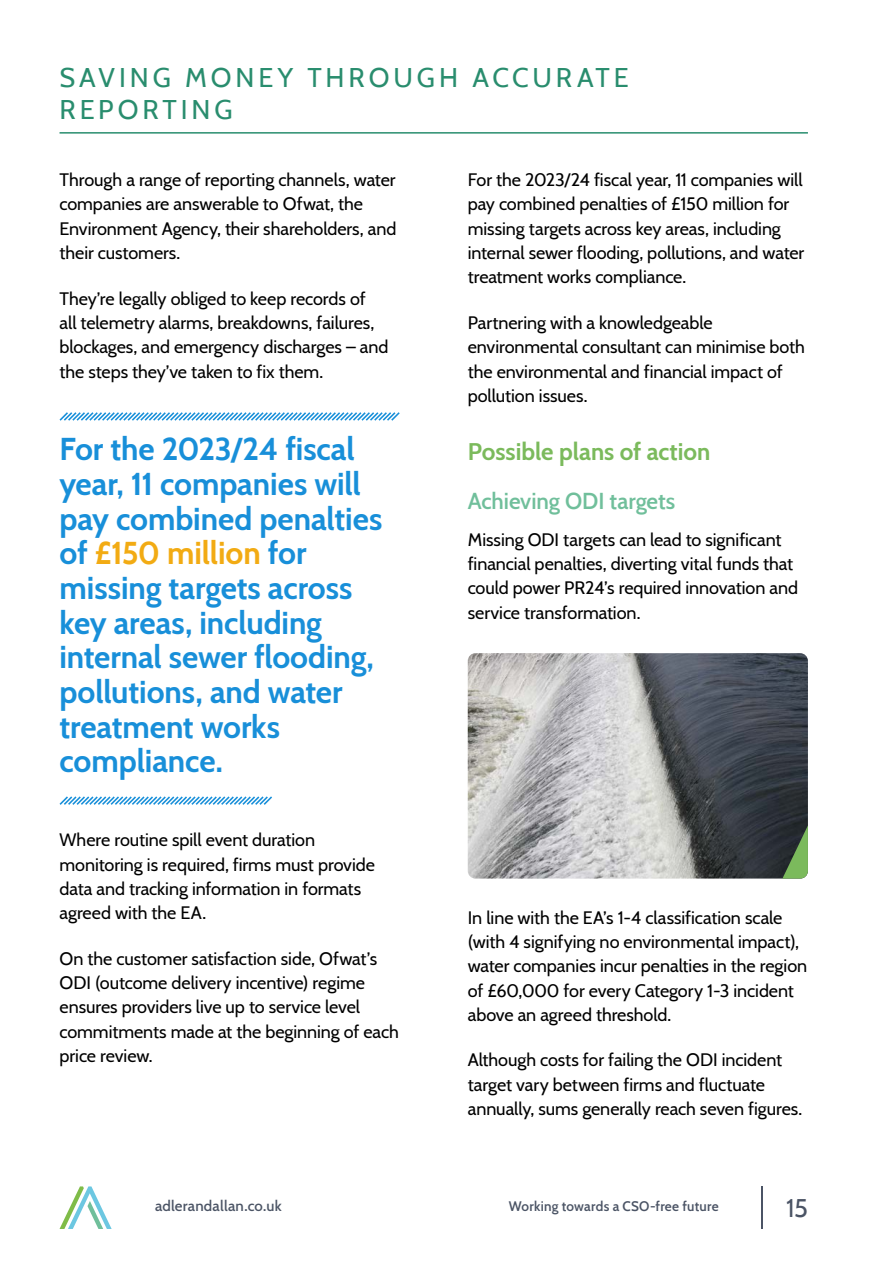
<style>
.page{position:relative;width:893px;height:1263px;background:#fff}
.page>*{position:absolute;margin:0;border:0;box-sizing:border-box;transform-origin:0 0}
.t1{font:700 31.5px/34.7px "Cabin";letter-spacing:-.005em;color:#188fd9}
.t2{font:27px/32.4px "Cabin";letter-spacing:.145em;color:#298d6e}
.t3{font:25.5px "Cabin";color:#4b5465}
.t4{font:700 24px "Cabin";color:#7bba5c}
.t5{font:600 22.5px "Cabin";letter-spacing:-.005em;color:#70bf9b}
.t6{font:18px/24.3px "Cabin";letter-spacing:-.005em;color:#000}
.t7{font:500 15px "Cabin";letter-spacing:.015em;color:#4b5465}
.t8{font:600 13.5px "Cabin";letter-spacing:.015em;color:#4b5465}
.s1{color:#fff}
</style>
<div class="page">
<hr style="left:60px;top:132px;width:748px;height:2px;background:#298d6e">
<svg style="left:59px;top:412px;width:341px;height:9px"></svg>
<svg style="left:59px;top:796px;width:213px;height:9px"></svg>
<img style="left:468px;top:653px;width:340px;height:225px">
<svg style="left:782px;top:825px;width:26px;height:53px"></svg>
<svg style="left:60px;top:1186px;width:52px;height:43px"></svg>
<hr style="left:761px;top:1186px;width:1px;height:43px;background:#4b5465">
<h2 class="t2" style="left:60px;top:59px;width:571px">SAVING MONEY THROUGH ACCURATE<br>REPORTING</h2>
<p class="t6" style="left:60px;top:166px;width:338px">Through a range of reporting channels, water companies are answerable to Ofwat, the Environment Agency, their shareholders, and their customers.</p>
<p class="t6" style="left:60px;top:285px;width:330px">They’re legally obliged to keep records of<br>all telemetry alarms, breakdowns, failures, blockages, and emergency discharges – and the steps they’ve taken to fix them.</p>
<h1 class="t1" style="left:60px;top:430px;width:324px">For the 2023/24 fiscal year, 11 companies will pay combined penalties of <span class="s1">£150 million</span> for missing targets across key areas, including internal sewer flooding, pollutions, and water treatment works compliance.</h1>
<p class="t6" style="left:60px;top:826px;width:317px">Where routine spill event duration monitoring is required, firms must provide data and tracking information in formats agreed with the EA.</p>
<p class="t6" style="left:60px;top:945px;width:341px">On the customer satisfaction side, Ofwat’s ODI (outcome delivery incentive) regime ensures providers live up to service level commitments made at the beginning of each price review.</p>
<p class="t6" style="left:468px;top:166px;width:338px">For the 2023/24 fiscal year, 11 companies will pay combined penalties of £150 million for missing targets across key areas, including internal sewer flooding, pollutions, and water treatment works compliance.</p>
<p class="t6" style="left:468px;top:309px;width:339px">Partnering with a knowledgeable environmental consultant can minimise both the environmental and financial impact of pollution issues.</p>
<h3 class="t4" style="left:468px;top:433px;width:244px">Possible plans of action</h3>
<p class="t5" style="left:468px;top:483px;width:209px">Achieving ODI targets</p>
<p class="t6" style="left:468px;top:526px;width:332px">Missing ODI targets can lead to significant financial penalties, diverting vital funds that could power PR24’s required innovation and service transformation.</p>
<p class="t6" style="left:468px;top:904px;width:341px">In line with the EA’s 1-4 classification scale (with 4 signifying no environmental impact), water companies incur penalties in the region of £60,000 for every Category 1-3 incident above an agreed threshold.</p>
<p class="t6" style="left:468px;top:1047px;width:334px">Although costs for failing the ODI incident target vary between firms and fluctuate annually, sums generally reach seven figures.</p>
<p class="t7" style="left:155px;top:1194px;width:128px">adlerandallan.co.uk</p>
<p class="t8" style="left:509px;top:1196px;width:211px">Working towards a CSO-free future</p>
<h3 class="t3" style="left:786px;top:1187px;width:23px">15</h3>
</div>
